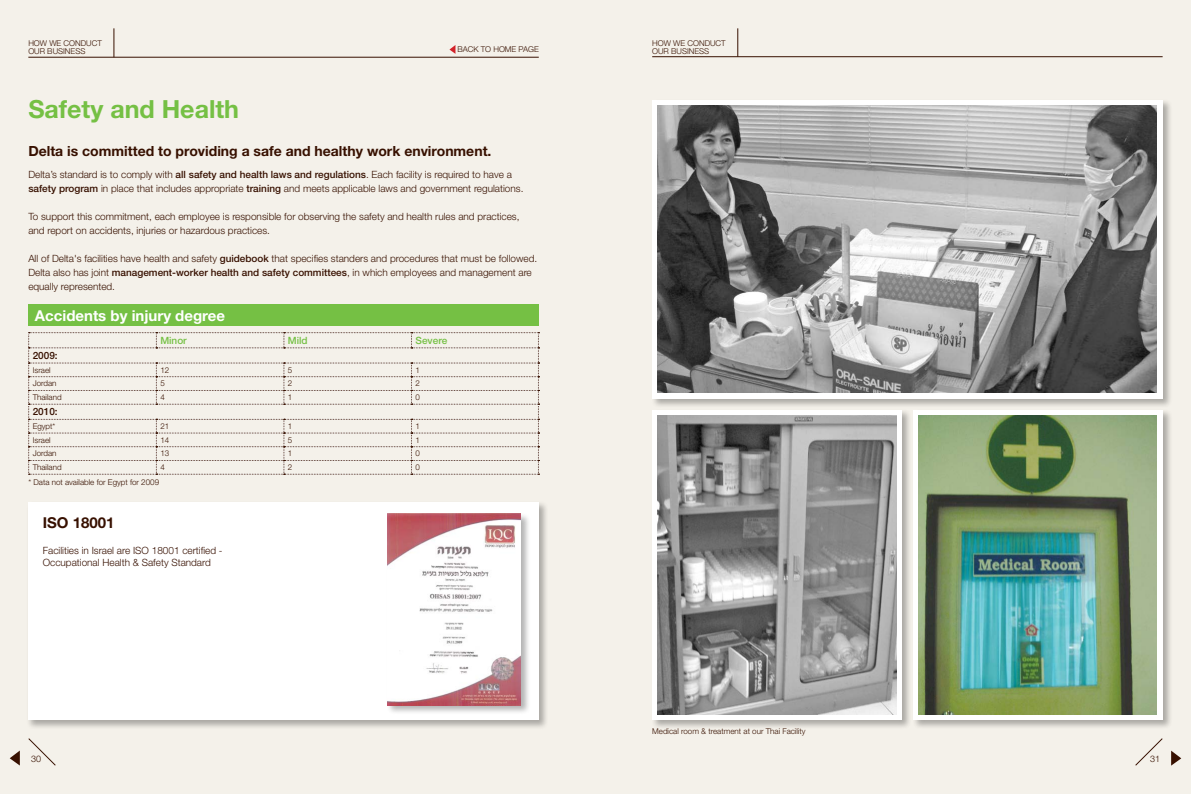
<style>
.page{position:relative;width:1191px;height:794px;background:#f4f1ea}
.page>*{position:absolute;margin:0;border:0;box-sizing:border-box;transform-origin:0 0}
.t1{font:700 25px "Helvetica Neue LT Std";color:#75c044}
.t2{font:700 15px "Helvetica Neue LT Std";color:#fff}
.t3{font:700 15px "Helvetica Neue LT Std";color:#371000}
.t4{font:700 14px "Helvetica Neue LT Std";color:#371000}
.t5{font:300 10px/14px "Helvetica Neue LT Std";color:#371000}
.t6{font:500 10px "Helvetica Neue LT Std";color:#75c044}
.t7{font:500 10px "Helvetica Neue LT Std";color:#371000}
.t8{font:300 9px "Helvetica Neue LT Std";color:#371000}
.t9{font:300 8px/8px "Helvetica Neue LT Std";color:#371000}
.s1{font-weight:500}
</style>
<div class="page">
<hr style="left:652px;top:56px;width:510px;height:1px;background:#371000">
<hr style="left:28px;top:57px;width:511px;height:1px;background:#371000">
<svg style="left:737px;top:28px;width:1px;height:29px"></svg>
<svg style="left:113px;top:28px;width:1px;height:29px"></svg>
<svg style="left:28px;top:738px;width:28px;height:28px"></svg>
<svg style="left:1135px;top:738px;width:28px;height:28px"></svg>
<div style="left:26px;top:501px;width:522px;height:229px;background:#000;opacity:.3"></div>
<div style="left:28px;top:502px;width:510px;height:218px;background:#fff"></div>
<div style="left:650px;top:99px;width:522px;height:309px;background:#000;opacity:.3"></div>
<svg style="left:652px;top:100px;width:510px;height:298px;background:#eee"></svg>
<img style="left:658px;top:106px;width:499px;height:286px">
<div style="left:650px;top:408px;width:261px;height:321px;background:#000;opacity:.3"></div>
<svg style="left:652px;top:410px;width:249px;height:310px;background:#f2f2f2"></svg>
<div style="left:911px;top:408px;width:261px;height:321px;background:#000;opacity:.3"></div>
<div style="left:913px;top:410px;width:249px;height:310px;background:#fff"></div>
<img style="left:658px;top:415px;width:238px;height:299px">
<img style="left:918px;top:415px;width:239px;height:299px">
<div style="left:28px;top:304px;width:511px;height:22px;background:#75c044"></div>
<div style="left:386px;top:512px;width:145px;height:203px;background:#000;opacity:.3"></div>
<img style="left:387px;top:514px;width:134px;height:191px">
<svg style="left:28px;top:332px;width:511px;height:143px"></svg>
<svg style="left:1171px;top:750px;width:10px;height:15px"></svg>
<svg style="left:10px;top:750px;width:10px;height:15px"></svg>
<svg style="left:449px;top:45px;width:6px;height:9px"></svg>
<p class="t9" style="left:28px;top:39px;width:75px">HOW WE CONDUCT<br>OUR BUSINESS</p>
<p class="t9" style="left:652px;top:39px;width:75px">HOW WE CONDUCT<br>OUR BUSINESS</p>
<p class="t9" style="left:457px;top:45px;width:83px">BACK TO HOME PAGE</p>
<h1 class="t1" style="left:28px;top:94px;width:212px">Safety and Health</h1>
<h3 class="t4" style="left:28px;top:143px;width:464px">Delta is committed to providing a safe and healthy work environment.</h3>
<p class="t5" style="left:28px;top:167px;width:496px">Delta’s standard is to comply with <span class="s1">all safety and health laws and regulations</span>. Each facility is required to have a <span class="s1">safety program</span> in place that includes appropriate <span class="s1">training</span> and meets applicable laws and government regulations.</p>
<p class="t5" style="left:28px;top:209px;width:493px">To support this commitment, each employee is responsible for observing the safety and health rules and practices, and report on accidents, injuries or hazardous practices.</p>
<p class="t5" style="left:28px;top:251px;width:510px">All of Delta's facilities have health and safety <span class="s1">guidebook</span> that specifies standers and procedures that must be followed.<br>Delta also has joint <span class="s1">management-worker health and safety committees</span>, in which employees and management are equally represented.</p>
<h2 class="t2" style="left:35px;top:306px;width:192px">Accidents by injury degree</h2>
<p class="t6" style="left:160px;top:334px;width:28px">Minor</p>
<p class="t6" style="left:288px;top:334px;width:21px">Mild</p>
<p class="t6" style="left:415px;top:334px;width:33px">Severe</p>
<p class="t7" style="left:33px;top:349px;width:27px">2009:</p>
<p class="t9" style="left:33px;top:366px;width:19px">Israel</p>
<p class="t9" style="left:160px;top:366px;width:10px">12</p>
<p class="t9" style="left:288px;top:366px;width:6px">5</p>
<p class="t9" style="left:415px;top:366px;width:6px">1</p>
<p class="t9" style="left:33px;top:379px;width:25px">Jordan</p>
<p class="t9" style="left:160px;top:379px;width:6px">5</p>
<p class="t9" style="left:288px;top:379px;width:6px">2</p>
<p class="t9" style="left:415px;top:379px;width:6px">2</p>
<p class="t9" style="left:33px;top:393px;width:30px">Thailand</p>
<p class="t9" style="left:160px;top:393px;width:6px">4</p>
<p class="t9" style="left:288px;top:393px;width:6px">1</p>
<p class="t9" style="left:415px;top:393px;width:6px">0</p>
<p class="t7" style="left:33px;top:406px;width:27px">2010:</p>
<p class="t9" style="left:33px;top:422px;width:24px">Egypt*</p>
<p class="t9" style="left:160px;top:422px;width:10px">21</p>
<p class="t9" style="left:288px;top:422px;width:6px">1</p>
<p class="t9" style="left:415px;top:422px;width:6px">1</p>
<p class="t9" style="left:33px;top:436px;width:19px">Israel</p>
<p class="t9" style="left:160px;top:436px;width:10px">14</p>
<p class="t9" style="left:288px;top:436px;width:6px">5</p>
<p class="t9" style="left:415px;top:436px;width:6px">1</p>
<p class="t9" style="left:33px;top:449px;width:25px">Jordan</p>
<p class="t9" style="left:160px;top:449px;width:10px">13</p>
<p class="t9" style="left:288px;top:449px;width:6px">1</p>
<p class="t9" style="left:415px;top:449px;width:6px">0</p>
<p class="t9" style="left:33px;top:463px;width:30px">Thailand</p>
<p class="t9" style="left:160px;top:463px;width:6px">4</p>
<p class="t9" style="left:288px;top:463px;width:6px">2</p>
<p class="t9" style="left:415px;top:463px;width:6px">0</p>
<p class="t9" style="left:28px;top:477px;width:132px">* Data not available for Egypt for 2009</p>
<h2 class="t3" style="left:43px;top:513px;width:73px">ISO 18001</h2>
<p class="t5" style="left:43px;top:544px;width:181px;line-height:12px">Facilities in Israel are ISO 18001 certified -<br>Occupational Health &amp; Safety Standard</p>
<p class="t9" style="left:652px;top:727px;width:155px">Medical room &amp; treatment at our Thai Facility</p>
<p class="t8" style="left:31px;top:753px;width:12px">30</p>
<p class="t8" style="left:1150px;top:753px;width:12px">31</p>
</div>
